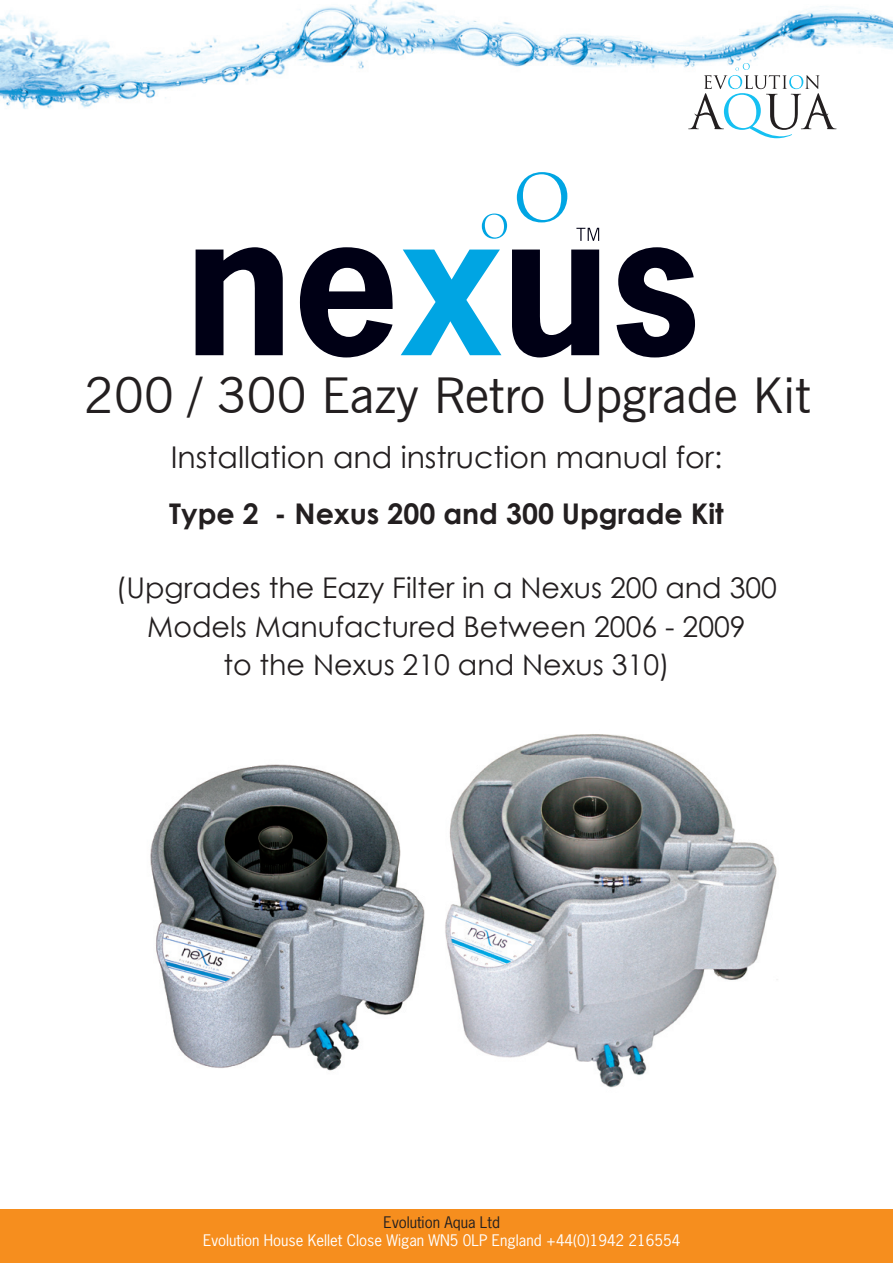
<style>
.page{position:relative;width:893px;height:1263px;background:#fff}
.page>*{position:absolute;margin:0;border:0;box-sizing:border-box;transform-origin:0 0}
.t1{font:49.5px "News Gothic BT";color:#231f20}
.t2{font:30px "Century Gothic";color:#231f20}
.t3{font:28.5px/39px "Century Gothic";color:#231f20;text-align:center}
.t4{font:700 28.5px "Century Gothic";color:#231f20}
.t5{font:15px "News Gothic Std";color:#fff}
.t6{font:15px "News Gothic Std";color:#231f20}
</style>
<div class="page">
<img style="left:0;top:0;width:893px;height:139px">
<svg style="left:688px;top:63px;width:151px;height:75px"></svg>
<div style="left:0;top:1210px;width:893px;height:53px;background:#f68e1e"></div>
<svg style="left:517px;top:172px;width:50px;height:50px"></svg>
<svg style="left:482px;top:214px;width:25px;height:25px"></svg>
<svg style="left:401px;top:250px;width:100px;height:105px"></svg>
<svg style="left:576px;top:228px;width:23px;height:13px"></svg>
<svg style="left:196px;top:247px;width:87px;height:108px"></svg>
<svg style="left:300px;top:247px;width:93px;height:110px"></svg>
<svg style="left:512px;top:250px;width:87px;height:107px"></svg>
<svg style="left:616px;top:247px;width:79px;height:110px"></svg>
<img style="left:445px;top:734px;width:333px;height:354px">
<img style="left:150px;top:764px;width:275px;height:307px">
<h1 class="t1" style="left:84px;top:365px;width:728px">200 / 300 Eazy Retro Upgrade Kit</h1>
<h2 class="t2" style="left:171px;top:436px;width:553px">Installation and instruction manual for:</h2>
<h3 class="t4" style="left:169px;top:492px;width:556px">Type 2 - Nexus 200 and 300 Upgrade Kit</h3>
<h3 class="t3" style="left:116px;top:567px;width:663px">(Upgrades the Eazy Filter in a Nexus 200 and 300<br>Models Manufactured Between 2006 - 2009<br>to the Nexus 210 and Nexus 310)</h3>
<p class="t6" style="left:395px;top:1212px;width:118px">Evolution Aqua Ltd</p>
<p class="t5" style="left:214px;top:1230px;width:479px">Evolution House Kellet Close Wigan WN5 0LP England +44(0)1942 216554</p>
<p class="t6" style="left:384px;top:1212px;width:118px">Evolution Aqua Ltd</p>
<p class="t5" style="left:203px;top:1230px;width:479px">Evolution House Kellet Close Wigan WN5 0LP England +44(0)1942 216554</p>
</div>
